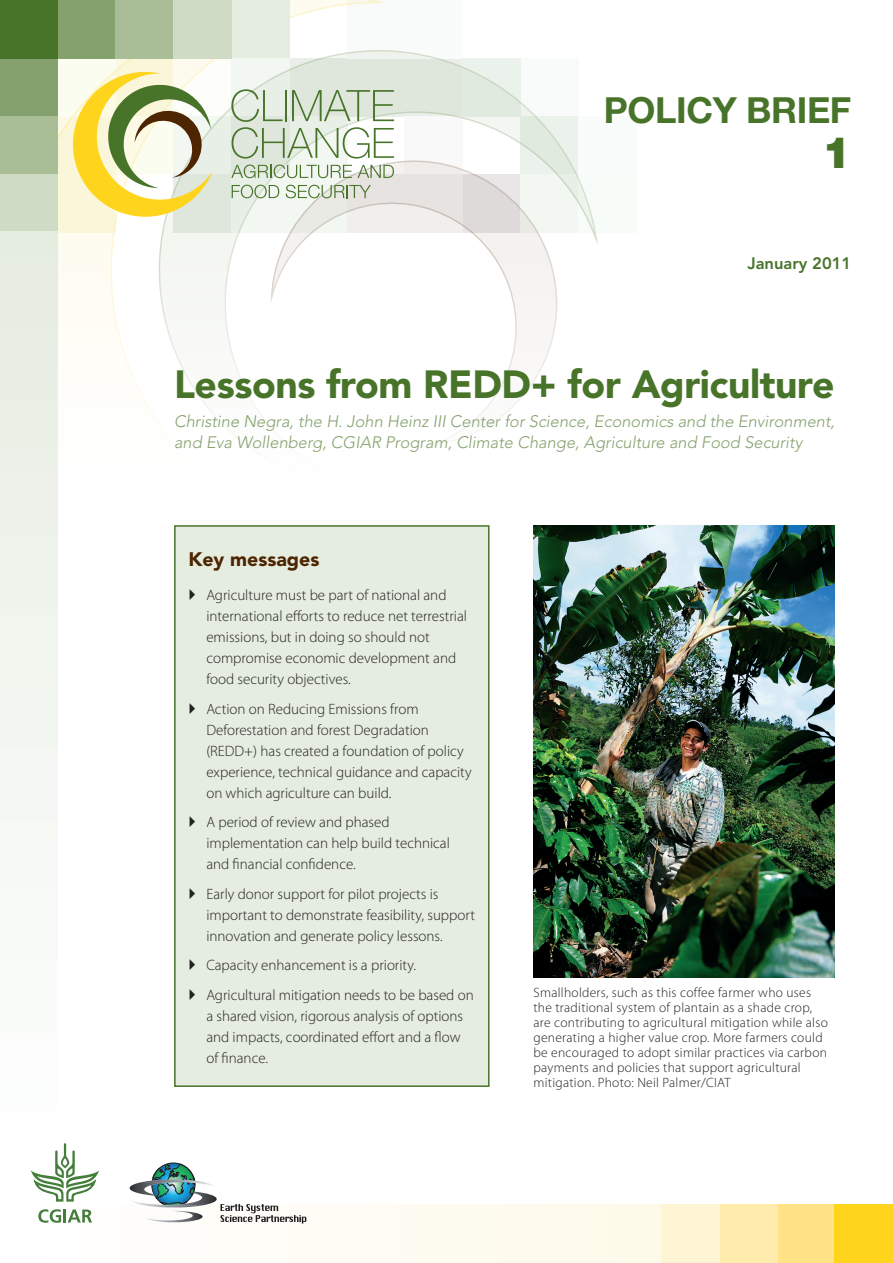
<style>
.page{position:relative;width:893px;height:1263px;background:#fff}
.page>*{position:absolute;margin:0;border:0;box-sizing:border-box;transform-origin:0 0}
.Heading_2{font:900 43.5px "Helvetica Neue LT Std";color:#48742a}
.t1{font:900 39px "Avenir LT Std";letter-spacing:-.01em;color:#48742a}
.Heading_2-2{font:700 36px "Helvetica Neue LT Std";letter-spacing:-.01em;color:#48742a}
.Heading_1{font:900 19.5px "Avenir LT Std";color:#4d2500}
.Heading_2-3{font:italic 300 16.5px/21px "Avenir LT Std";color:#85a26e}
.Heading_2-4{font:800 16.5px "Avenir LT Std";color:#48742a}
.t2{font:300 15px/21px "Myriad Pro";color:#231f20}
.t3{font:300 13.5px/15px "Myriad Pro";letter-spacing:.02em;color:#231f20}
</style>
<div class="page">
<div style="left:32px;top:1205px;width:629px;height:58px;background:#fefcf3"></div>
<div style="left:777px;top:1205px;width:58px;height:58px;background:#ffe386"></div>
<div style="left:719px;top:1205px;width:58px;height:58px;background:#ffecad"></div>
<div style="left:661px;top:1205px;width:58px;height:58px;background:#fef5d5"></div>
<div style="left:835px;top:1205px;width:58px;height:58px;background:#fed41d"></div>
<div style="left:578px;top:116px;width:59px;height:58px;background:#fafcfb"></div>
<div style="left:578px;top:174px;width:59px;height:58px;background:#f8fcf9"></div>
<svg style="left:58px;top:0;width:325px;height:232px"></svg>
<svg style="left:128px;top:20px;width:468px;height:212px"></svg>
<svg style="left:270px;top:141px;width:307px;height:91px"></svg>
<div style="left:231px;top:0;width:59px;height:58px;background:#e5ece0"></div>
<div style="left:58px;top:0;width:58px;height:58px;background:#85a26e"></div>
<div style="left:116px;top:0;width:58px;height:58px;background:#a9bd97"></div>
<div style="left:173px;top:0;width:59px;height:58px;background:#cfdbc5"></div>
<svg style="left:64px;top:69px;width:149px;height:157px"></svg>
<svg style="left:231px;top:89px;width:163px;height:70px"></svg>
<svg style="left:231px;top:165px;width:163px;height:13px"></svg>
<svg style="left:232px;top:185px;width:47px;height:13px"></svg>
<svg style="left:286px;top:185px;width:85px;height:13px"></svg>
<div style="left:0;top:58px;width:58px;height:58px;background:#85a26e"></div>
<div style="left:0;top:0;width:58px;height:58px;background:#48742a"></div>
<div style="left:0;top:116px;width:58px;height:58px;background:#a9bd97"></div>
<div style="left:0;top:174px;width:58px;height:58px;background:#cfdbc5"></div>
<div style="left:0;top:232px;width:58px;height:913px;background:linear-gradient(to bottom,#e5ece0,#feffff)"></div>
<img style="left:533px;top:525px;width:302px;height:452px">
<div style="left:175px;top:526px;width:314px;height:560px;background:#e5ece0"></div>
<div style="left:174px;top:525px;width:316px;height:562px;border:2px solid #48742a"></div>
<svg style="left:31px;top:1143px;width:68px;height:58px"></svg>
<svg style="left:38px;top:1209px;width:54px;height:14px"></svg>
<div style="left:151px;top:1163px;width:44px;height:44px;border:1px solid #221f23;border-radius:50%"></div>
<svg style="left:130px;top:1164px;width:176px;height:59px"></svg>
<img style="left:145px;top:1211px;width:58px;height:11px">
<p class="Heading_2-2" style="left:604px;top:88px;width:249px">POLICY BRIEF</p>
<p class="Heading_2" style="left:822px;top:126px;width:31px">1</p>
<p class="Heading_2-4" style="left:747px;top:254px;width:105px">January 2011</p>
<p class="t1" style="left:174px;top:361px;width:662px">Lessons from REDD+ for Agriculture</p>
<p class="Heading_2-3" style="left:174px;top:411px;width:662px">Christine Negra, the H. John Heinz III Center for Science, Economics and the Environment, and Eva Wollenberg, CGIAR Program, Climate Change, Agriculture and Food Security</p>
<p class="Heading_1" style="left:188px;top:548px;width:133px">Key messages</p>
<p class="t2" style="left:206px;top:584px;width:262px">Agriculture must be part of national and international efforts to reduce net terrestrial emissions, but in doing so should not compromise economic development and food security objectives.</p>
<p class="t2" style="left:206px;top:698px;width:267px">Action on Reducing Emissions from Deforestation and forest Degradation (REDD+) has created a foundation of policy experience, technical guidance and capacity on which agriculture can build.</p>
<p class="t2" style="left:206px;top:811px;width:245px">A period of review and phased implementation can help build technical and financial confidence.</p>
<p class="t2" style="left:206px;top:883px;width:270px">Early donor support for pilot projects is important to demonstrate feasibility, support innovation and generate policy lessons.</p>
<p class="t2" style="left:206px;top:954px;width:211px">Capacity enhancement is a priority.</p>
<p class="t2" style="left:206px;top:984px;width:269px">Agricultural mitigation needs to be based on a shared vision, rigorous analysis of options and impacts, coordinated effort and a flow of finance.</p>
<p class="t3" style="left:533px;top:984px;width:296px">Smallholders, such as this coffee farmer who uses the traditional system of plantain as a shade crop, are contributing to agricultural mitigation while also generating a higher value crop. More farmers could be encouraged to adopt similar practices via carbon payments and policies that support agricultural mitigation. Photo: Neil Palmer/CIAT</p>
</div>
